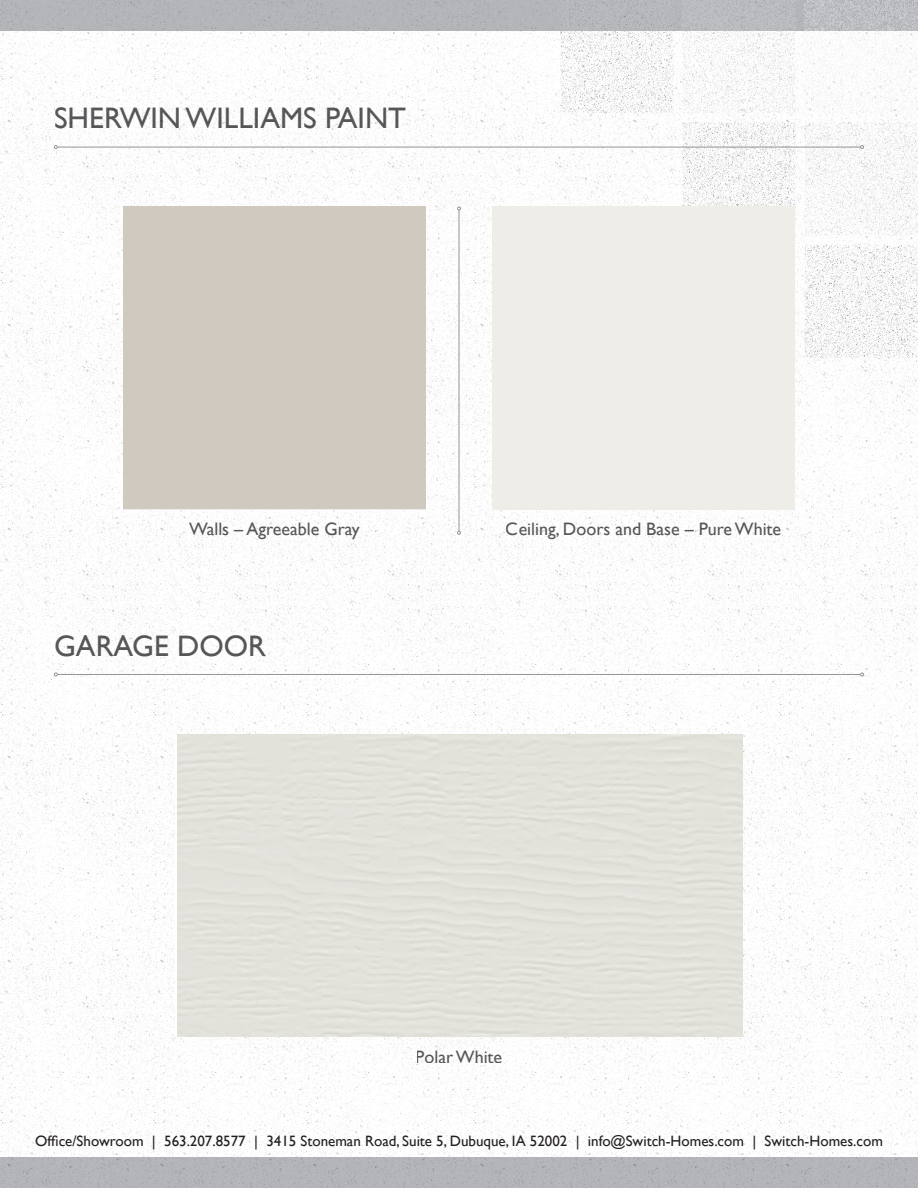
<style>
.page{position:relative;width:918px;height:1188px;background:#fff}
.page>*{position:absolute;margin:0;border:0;box-sizing:border-box;transform-origin:0 0}
.t1{font:29.7px "Gill Sans";color:#57585a}
.t2{font:18px "Gill Sans";color:#57585a}
.t3{font:15px "Gill Sans";color:#231f20}
</style>
<div class="page">
<img style="left:0;top:31px;width:918px;height:1126px">
<div style="left:0;top:0;width:918px;height:31px;background:#b6b7bb"></div>
<img style="left:559px;top:0;width:359px;height:358px">
<div style="left:0;top:1157px;width:918px;height:31px;background:#b6b7bb"></div>
<hr style="left:57px;top:147px;width:804px;height:1px;background:#939598">
<svg style="left:860px;top:145px;width:4px;height:4px"></svg>
<svg style="left:54px;top:145px;width:4px;height:4px"></svg>
<hr style="left:57px;top:674px;width:804px;height:1px;background:#939598">
<div style="left:123px;top:207px;width:303px;height:302px;background:#d0c9c0"></div>
<div style="left:177px;top:734px;width:566px;height:303px;background:#e3e1db"></div>
<div style="left:492px;top:207px;width:303px;height:302px;background:#efede8"></div>
<hr style="left:459px;top:210px;width:1px;height:321px;background:#939598">
<svg style="left:457px;top:531px;width:4px;height:4px"></svg>
<svg style="left:457px;top:207px;width:4px;height:3px"></svg>
<h1 class="t1" style="left:54px;top:101px;width:354px">SHERWIN WILLIAMS PAINT</h1>
<p class="t2" style="left:189px;top:519px;width:172px">Walls – Agreeable Gray</p>
<h1 class="t1" style="left:54px;top:628px;width:214px">GARAGE DOOR</h1>
<p class="t2" style="left:506px;top:519px;width:277px">Ceiling, Doors and Base – Pure White</p>
<p class="t2" style="left:416px;top:1046px;width:88px">Polar White</p>
<p class="t3" style="left:35px;top:1132px;width:849px">Office/Showroom | 563.207.8577 | 3415 Stoneman Road, Suite 5, Dubuque, IA 52002 | info@Switch-Homes.com | Switch-Homes.com</p>
</div>
